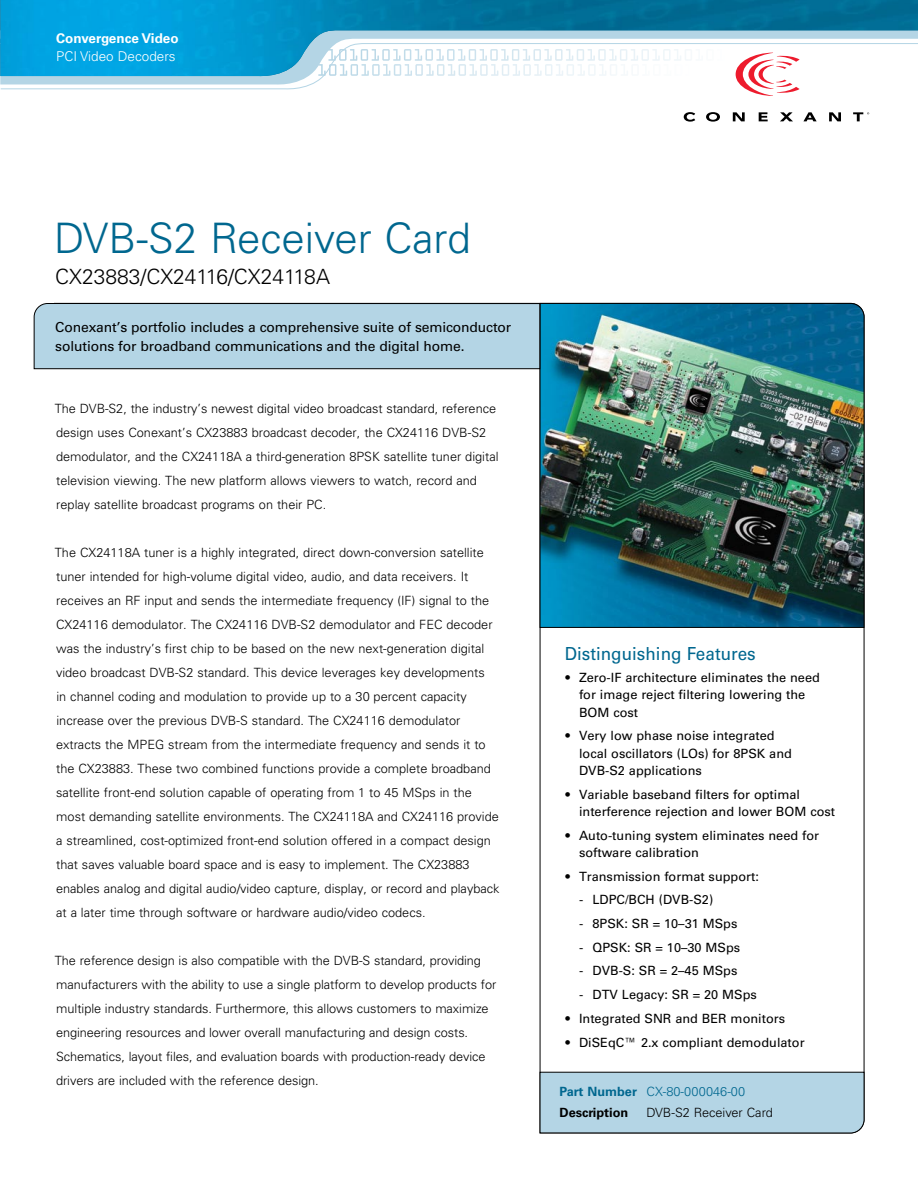
<style>
.page{position:relative;width:918px;height:1188px;background:#fff}
.page>*{position:absolute;margin:0;border:0;box-sizing:border-box;transform-origin:0 0}
.t1{font:300 42px "Univers";color:#00678f}
.t2{font:300 21px "Univers";color:#000}
.t3{font:18px "Univers";color:#00678f;scale:.95 1}
.t4{font:13.8px/18.8px "Univers";letter-spacing:-.01em;color:#000}
.t5{font:700 13.5px "Univers";color:#fff}
.t6{font:300 13.5px "Univers";color:#fff}
.t7{font:300 12.75px/24px "Univers";color:#000}
.t8{font:12.75px/17.2px "Univers";color:#000}
.t9{font:300 12.75px/21px "Univers";letter-spacing:.01em;color:#00678f}
.s1{font-weight:700}
.s2{font-weight:700;color:#000}
</style>
<div class="page">
<svg style="left:749px;top:91px;width:46px;height:5px"></svg>
<svg style="left:829px;top:112px;width:12px;height:9px"></svg>
<svg style="left:733px;top:112px;width:12px;height:9px"></svg>
<svg style="left:780px;top:112px;width:13px;height:9px"></svg>
<svg style="left:803px;top:112px;width:14px;height:9px"></svg>
<svg style="left:706px;top:112px;width:14px;height:10px"></svg>
<svg style="left:759px;top:112px;width:9px;height:9px"></svg>
<svg style="left:684px;top:112px;width:11px;height:10px"></svg>
<svg style="left:853px;top:112px;width:16px;height:9px"></svg>
<svg style="left:539px;top:1071px;width:326px;height:63px;background:#adccdb"></svg>
<svg style="left:1px;top:87px;width:799px;height:4px"></svg>
<svg style="left:1px;top:78px;width:792px;height:9px"></svg>
<img style="left:1px;top:0;width:917px;height:77px">
<svg style="left:318px;top:49px;width:169px;height:27px"></svg>
<svg style="left:0;top:0;width:1px;height:89px"></svg>
<img style="left:539px;top:303px;width:326px;height:325px">
<div style="left:33px;top:303px;width:508px;height:66px;background:#b4d5e5"></div>
<p class="t5" style="left:56px;top:30px;width:124px">Convergence Video</p>
<p class="t6" style="left:56px;top:48px;width:121px">PCI Video Decoders</p>
<h1 class="t1" style="left:54px;top:213px;width:418px">DVB-S2 Receiver Card</h1>
<h2 class="t2" style="left:55px;top:264px;width:276px">CX23883/CX24116/CX24118A</h2>
<p class="t4" style="left:55px;top:318px;width:457px">Conexant’s portfolio includes a comprehensive suite of semiconductor solutions for broadband communications and the digital home.</p>
<p class="t7" style="left:55px;top:396px;width:445px">The DVB-S2, the industry’s newest digital video broadcast standard, reference design uses Conexant’s CX23883 broadcast decoder, the CX24116 DVB-S2 demodulator, and the CX24118A a third-generation 8PSK satellite tuner digital television viewing. The new platform allows viewers to watch, record and replay satellite broadcast programs on their PC.</p>
<p class="t7" style="left:55px;top:540px;width:446px">The CX24118A tuner is a highly integrated, direct down-conversion satellite tuner intended for high-volume digital video, audio, and data receivers. It receives an RF input and sends the intermediate frequency (IF) signal to the CX24116 demodulator. The CX24116 DVB-S2 demodulator and FEC decoder was the industry’s first chip to be based on the new next-generation digital video broadcast DVB-S2 standard. This device leverages key developments<br>in channel coding and modulation to provide up to a 30 percent capacity increase over the previous DVB-S standard. The CX24116 demodulator extracts the MPEG stream from the intermediate frequency and sends it to the CX23883. These two combined functions provide a complete broadband satellite front-end solution capable of operating from 1 to 45 MSps in the most demanding satellite environments. The CX24118A and CX24116 provide a streamlined, cost-optimized front-end solution offered in a compact design that saves valuable board space and is easy to implement. The CX23883 enables analog and digital audio/video capture, display, or record and playback at a later time through software or hardware audio/video codecs.</p>
<p class="t7" style="left:55px;top:948px;width:443px">The reference design is also compatible with the DVB-S standard, providing manufacturers with the ability to use a single platform to develop products for multiple industry standards. Furthermore, this allows customers to maximize engineering resources and lower overall manufacturing and design costs.<br>Schematics, layout files, and evaluation boards with production-ready device drivers are included with the reference design.</p>
<h3 class="t3" style="left:565px;top:643px;width:203px">Distinguishing Features</h3>
<p class="t8" style="left:579px;top:669px;width:242px;text-indent:-13px">• Zero-IF architecture eliminates the need for image reject filtering lowering the<br>BOM cost</p>
<p class="t8" style="left:579px;top:727px;width:214px;text-indent:-13px">• Very low phase noise integrated local oscillators (LOs) for 8PSK and<br>DVB-S2 applications</p>
<p class="t8" style="left:579px;top:786px;width:258px;text-indent:-13px">• Variable baseband filters for optimal interference rejection and lower BOM cost</p>
<p class="t8" style="left:579px;top:827px;width:242px;text-indent:-14px">• Auto-tuning system eliminates need for software calibration</p>
<p class="t8" style="left:566px;top:868px;width:195px">• Transmission format support:</p>
<p class="t8" style="left:579px;top:891px;width:136px">- LDPC/BCH (DVB-S2)</p>
<p class="t8" style="left:579px;top:915px;width:160px">- 8PSK: SR = 10–31 MSps</p>
<p class="t8" style="left:579px;top:939px;width:163px">- QPSK: SR = 10–30 MSps</p>
<p class="t8" style="left:579px;top:962px;width:160px">- DVB-S: SR = 2–45 MSps</p>
<p class="t8" style="left:579px;top:986px;width:179px">- DTV Legacy: SR = 20 MSps</p>
<p class="t8" style="left:566px;top:1010px;width:221px">• Integrated SNR and BER monitors</p>
<p class="t8" style="left:566px;top:1034px;width:241px">• DiSEqC™ 2.x compliant demodulator</p>
<p class="t9" style="left:560px;top:1081px;width:187px"><span class="s1">Part Number</span> CX-80-000046-00<br><span class="s2">Description</span></p>
<p class="t7" style="left:646px;top:1100px;width:128px">DVB-S2 Receiver Card</p>
</div>
